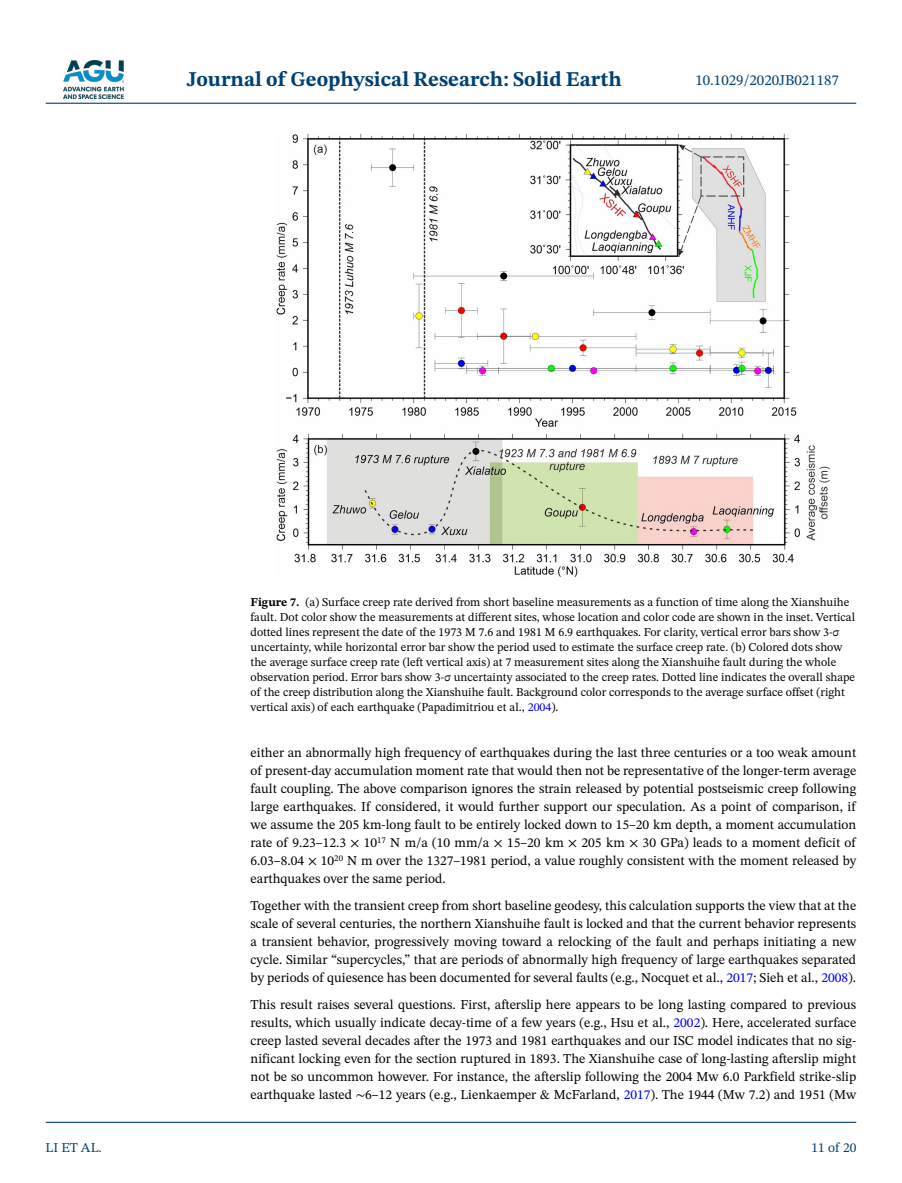
<style>
.page{position:relative;width:902px;height:1183px;background:#fff}
.page>*{position:absolute;margin:0;border:0;box-sizing:border-box;transform-origin:0 0}
.t1{font:700 21px "STIX Two Text";color:#004174}
.t2{font:15px "STIX Two Text";color:#004174}
.t3{font:13.5px/18px "STIX Two Text";color:#000;text-align:justify}
.t4{font:13.5px "STIX Two Text";color:#004174}
.t5{font:12px/15px "STIX Two Text";color:#000}
.s1{font-weight:700}
.s2{color:#00f}
.s3{font-family:"STIX Two Math"}
</style>
<div class="page">
<img style="left:63px;top:60px;width:60px;height:39px">
<hr style="left:46px;top:103px;width:810px;height:1px;background:#004174">
<hr style="left:46px;top:1121px;width:810px;height:1px;background:#004174">
<img style="left:276px;top:134px;width:554px;height:443px">
<h1 class="t1" style="left:187px;top:64px;width:436px">Journal of Geophysical Research: Solid Earth</h1>
<p class="t2" style="left:695px;top:69px;width:145px">10.1029/2020JB021187</p>
<p class="t4" style="left:45px;top:1137px;width:58px">LI ET AL.</p>
<p class="t5" style="left:250px;top:594px;width:606px"><span class="s1">Figure 7.</span> (a) Surface creep rate derived from short baseline measurements as a function of time along the Xianshuihe fault. Dot color show the measurements at different sites, whose location and color code are shown in the inset. Vertical dotted lines represent the date of the 1973 M 7.6 and 1981 M 6.9 earthquakes. For clarity, vertical error bars show 3-σ uncertainty, while horizontal error bar show the period used to estimate the surface creep rate. (b) Colored dots show the average surface creep rate (left vertical axis) at 7 measurement sites along the Xianshuihe fault during the whole observation period. Error bars show 3-σ uncertainty associated to the creep rates. Dotted line indicates the overall shape of the creep distribution along the Xianshuihe fault. Background color corresponds to the average surface offset (right vertical axis) of each earthquake (Papadimitriou et al., <span class="s2">2004</span>).</p>
<p class="t3" style="left:250px;top:743px;width:607px">either an abnormally high frequency of earthquakes during the last three centuries or a too weak amount of present-day accumulation moment rate that would then not be representative of the longer-term average fault coupling. The above comparison ignores the strain released by potential postseismic creep following large earthquakes. If considered, it would further support our speculation. As a point of comparison, if we assume the 205 km-long fault to be entirely locked down to 15–20 km depth, a moment accumulation rate of 9.23–12.3 × 10<sup>17</sup> N m/a (10 mm/a × 15–20 km × 205 km × 30 GPa) leads to a moment deficit of 6.03–8.04 × 10<sup>20</sup> N m over the 1327–1981 period, a value roughly consistent with the moment released by earthquakes over the same period.</p>
<p class="t3" style="left:250px;top:896px;width:607px">Together with the transient creep from short baseline geodesy, this calculation supports the view that at the scale of several centuries, the northern Xianshuihe fault is locked and that the current behavior represents a transient behavior, progressively moving toward a relocking of the fault and perhaps initiating a new cycle. Similar “supercycles,” that are periods of abnormally high frequency of large earthquakes separated by periods of quiesence has been documented for several faults (e.g., Nocquet et al., <span class="s2">2017</span>; Sieh et al., <span class="s2">2008</span>).</p>
<p class="t3" style="left:250px;top:995px;width:607px">This result raises several questions. First, afterslip here appears to be long lasting compared to previous results, which usually indicate decay-time of a few years (e.g., Hsu et al., <span class="s2">2002</span>). Here, accelerated surface creep lasted several decades after the 1973 and 1981 earthquakes and our ISC model indicates that no sig&shy;nificant locking even for the section ruptured in 1893. The Xianshuihe case of long-lasting afterslip might not be so uncommon however. For instance, the afterslip following the 2004 Mw 6.0 Parkfield strike-slip earthquake lasted <span class="s3">∼</span>6–12 years (e.g., Lienkaemper &amp; McFarland, <span class="s2">2017</span>). The 1944 (Mw 7.2) and 1951 (Mw</p>
<p class="t4" style="left:811px;top:1137px;width:46px">11 of 20</p>
</div>
